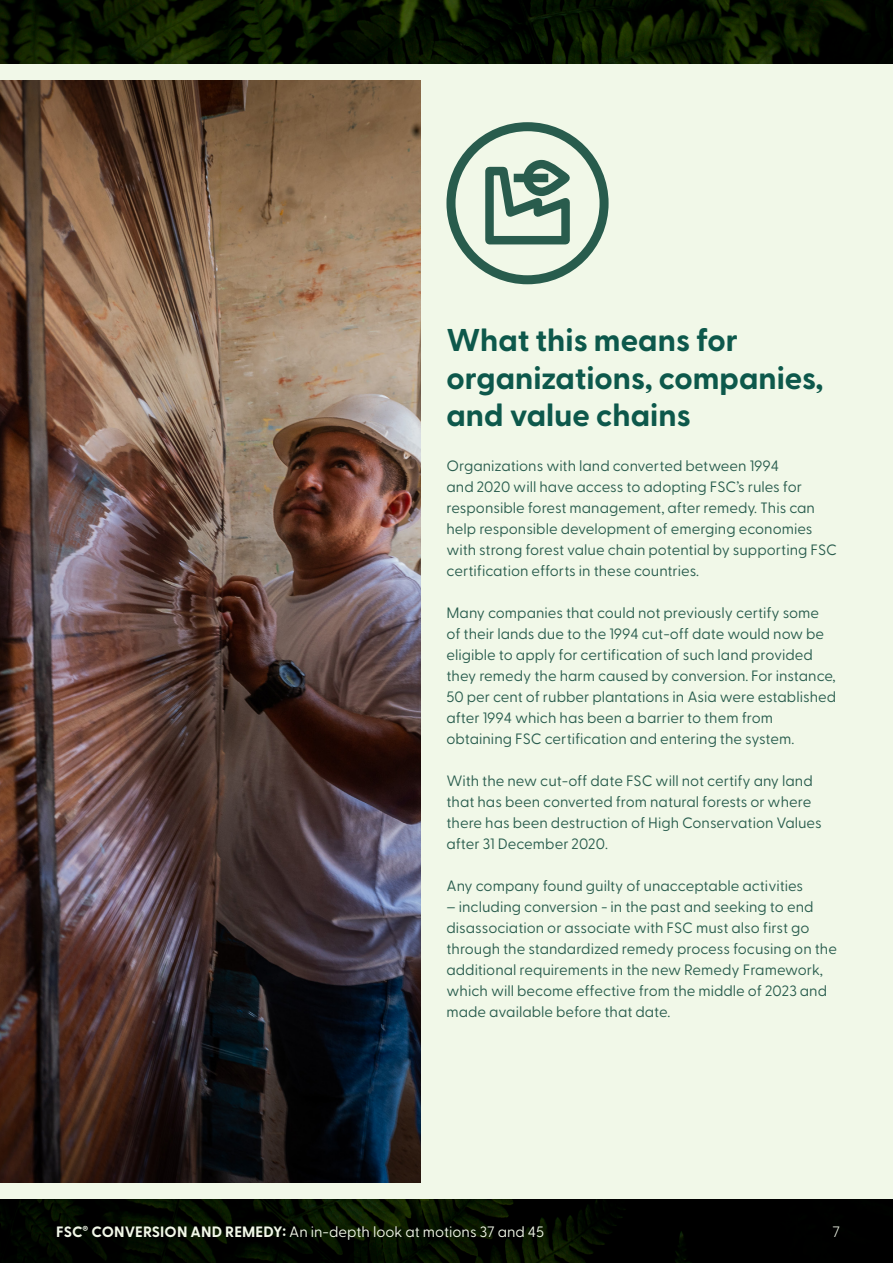
<style>
.page{position:relative;width:893px;height:1263px;background:#fff}
.page>*{position:absolute;margin:0;border:0;box-sizing:border-box;transform-origin:0 0}
.Level_1_Headline{font:700 31.5px/37.8px "Greycliff CF";color:#0d584b}
.Body_text{font:15px/21px "Greycliff CF";color:#285c4d}
.t1{font:15px "Greycliff CF";color:#f1f7e8}
.t2{font:300 15px "Greycliff CF";color:#f1f7e8}
.s1{font-weight:700}
</style>
<div class="page">
<img style="left:0;top:0;width:893px;height:1263px">
<div style="left:0;top:64px;width:893px;height:1135px;background:#f1f8e8"></div>
<img style="left:0;top:81px;width:421px;height:1101px">
<svg style="left:451px;top:127px;width:153px;height:153px"></svg>
<div style="left:446px;top:122px;width:163px;height:162px;border:9px solid #285c4d;border-radius:50%"></div>
<svg style="left:481px;top:156px;width:95px;height:93px"></svg>
<p class="Level_1_Headline" style="left:446px;top:319px;width:379px">What this means for organizations, companies, and value chains</p>
<p class="Body_text" style="left:446px;top:454px;width:392px">Organizations with land converted between 1994<br>and 2020 will have access to adopting FSC’s rules for responsible forest management, after remedy. This can help responsible development of emerging economies with strong forest value chain potential by supporting FSC certification efforts in these countries.</p>
<p class="Body_text" style="left:446px;top:601px;width:391px">Many companies that could not previously certify some of their lands due to the 1994 cut-off date would now be eligible to apply for certification of such land provided they remedy the harm caused by conversion. For instance, 50 per cent of rubber plantations in Asia were established after 1994 which has been a barrier to them from obtaining FSC certification and entering the system.</p>
<p class="Body_text" style="left:446px;top:769px;width:377px">With the new cut-off date FSC will not certify any land that has been converted from natural forests or where there has been destruction of High Conservation Values after 31 December 2020.</p>
<p class="Body_text" style="left:446px;top:874px;width:358px">Any company found guilty of unacceptable activities</p>
<p class="Body_text" style="left:446px;top:895px;width:392px">– including conversion - in the past and seeking to end disassociation or associate with FSC must also first go through the standardized remedy process focusing on the additional requirements in the new Remedy Framework, which will become effective from the middle of 2023 and made available before that date.</p>
<p class="t1" style="left:56px;top:1221px;width:490px"><span class="s1">FSC</span><sup>®</sup> <span class="s1">CONVERSION AND REMEDY:</span> An in-depth look at motions 37 and 45</p>
<p class="t2" style="left:832px;top:1221px;width:9px">7</p>
</div>
